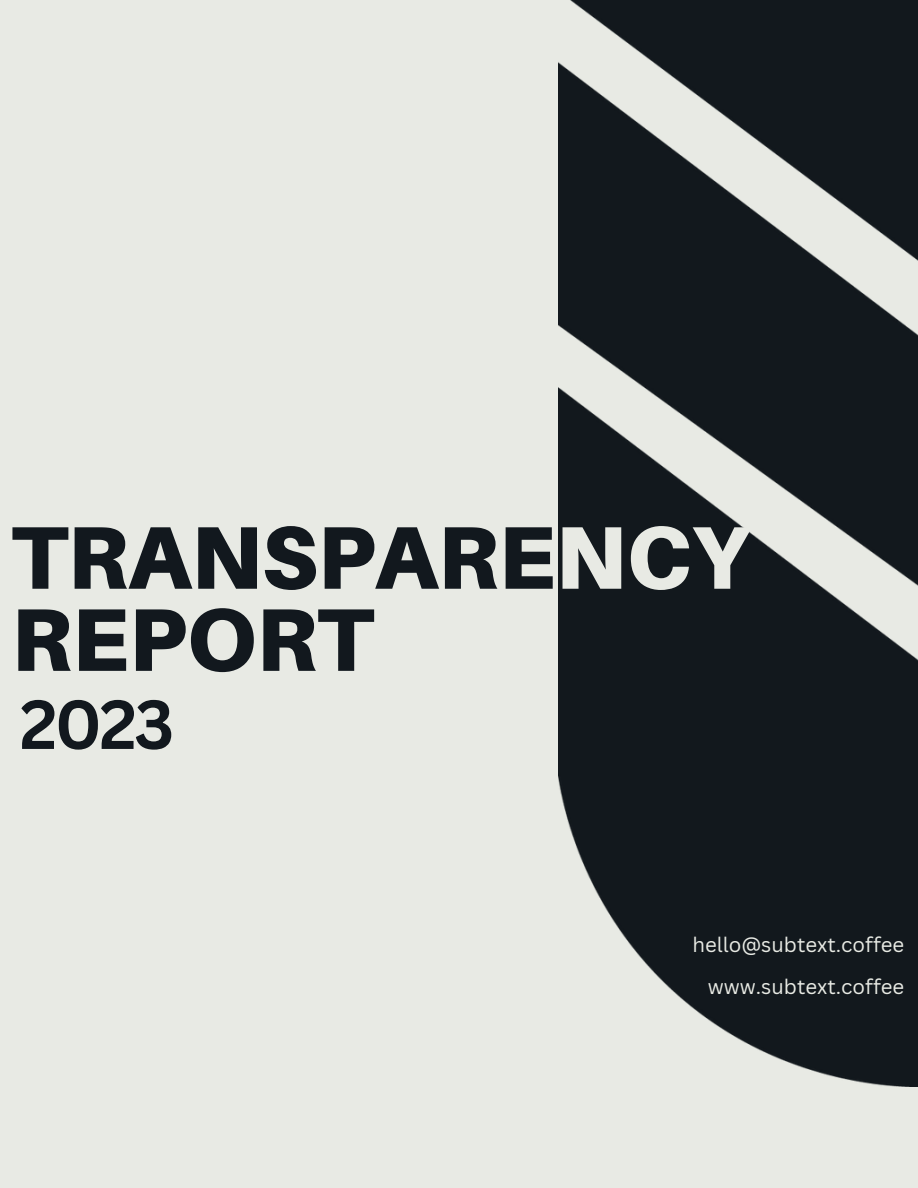
<style>
.page{position:relative;width:918px;height:1188px;background:#e8eae4}
.page>*{position:absolute;margin:0;border:0;box-sizing:border-box;transform-origin:0 0}
.t1{font:900 89.1px/82.2px "Aileron";color:#12181e}
.t2{font:700 67.8px "Canva Sans";color:#12181e}
.t3{font:20.4px/41.7px "Canva Sans";color:#e8eae4;text-align:right}
.s1{color:#e8eae4}
</style>
<div class="page">
<img style="left:559px;top:0;width:359px;height:1087px">
<p class="t1" style="left:11px;top:515px;width:741px">TRANSPARE<span class="s1">NCY<br></span>REPORT</p>
<h2 class="t2" style="left:20px;top:677px;width:156px">2023</h2>
<h1 class="t3" style="left:692px;top:924px;width:213px">hello@subtext.coffee www.subtext.coffee</h1>
</div>
